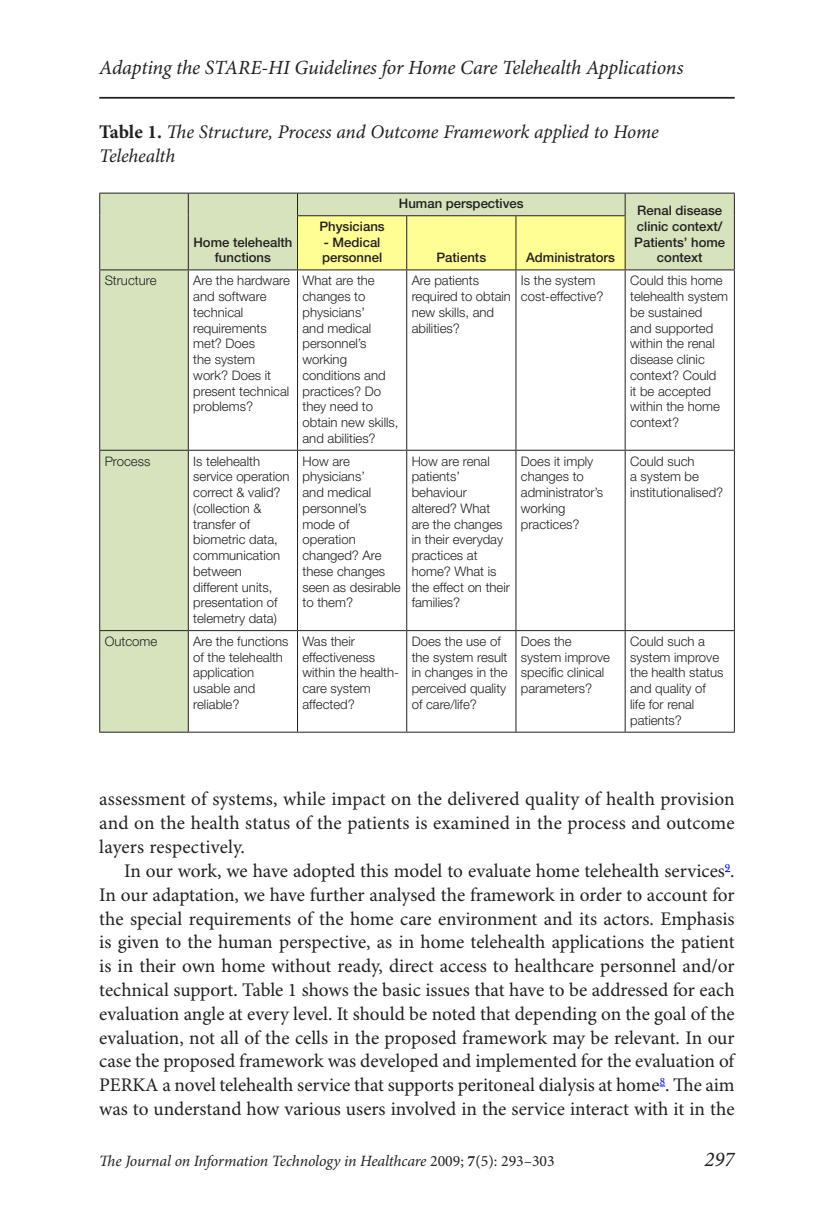
<style>
.page{position:relative;width:834px;height:1216px;background:#fff}
.page>*{position:absolute;margin:0;border:0;box-sizing:border-box;transform-origin:0 0}
.t1{font:italic 21px "Minion Pro";color:#231f20}
.t2{font:italic 20.12px "Minion Pro";letter-spacing:-.01em;color:#231f20}
.Body_Text{font:19.25px/23.8px "Minion Pro";color:#231f20;text-align:justify}
.Figure_Title{font:italic 19.25px/23.8px "Minion Pro";letter-spacing:-.01em;color:#231f20}
.t3{font:italic 15.75px "Minion Pro";letter-spacing:-.01em;color:#231f20}
.t4{font:300 13.12px/15.8px "Helvetica Neue";color:#231f20}
.t5{font:500 13.12px/15.8px "Helvetica Neue";color:#231f20;text-align:center}
.s1{font-weight:700;font-style:normal}
.s2{font-style:normal}
</style>
<div class="page">
<hr style="left:99px;top:97px;width:635px;height:2px;background:#231f20">
<svg style="left:100px;top:194px;width:633px;height:537px"></svg>
<hr style="left:99px;top:193px;width:89px;height:1px;background:#231f20">
<svg style="left:99px;top:193px;width:1px;height:23px"></svg>
<hr style="left:188px;top:193px;width:109px;height:1px;background:#231f20">
<svg style="left:188px;top:193px;width:1px;height:23px"></svg>
<hr style="left:99px;top:216px;width:1px;height:53px;background:#231f20">
<hr style="left:188px;top:216px;width:1px;height:53px;background:#231f20">
<hr style="left:625px;top:193px;width:109px;height:1px;background:#231f20">
<svg style="left:297px;top:193px;width:328px;height:76px;background:#f0f39d"></svg>
<svg style="left:733px;top:193px;width:1px;height:23px"></svg>
<hr style="left:733px;top:216px;width:1px;height:53px;background:#231f20">
<hr style="left:297px;top:215px;width:109px;height:1px;background:#231f20">
<hr style="left:297px;top:216px;width:1px;height:53px;background:#231f20">
<hr style="left:406px;top:215px;width:110px;height:1px;background:#231f20">
<hr style="left:406px;top:216px;width:1px;height:53px;background:#231f20">
<hr style="left:516px;top:215px;width:109px;height:1px;background:#231f20">
<hr style="left:515px;top:216px;width:1px;height:53px;background:#231f20">
<hr style="left:624px;top:216px;width:1px;height:53px;background:#231f20">
<hr style="left:99px;top:269px;width:89px;height:1px;background:#231f20">
<hr style="left:99px;top:270px;width:1px;height:180px;background:#231f20">
<hr style="left:188px;top:269px;width:109px;height:1px;background:#231f20">
<hr style="left:188px;top:270px;width:1px;height:180px;background:#231f20">
<hr style="left:297px;top:269px;width:109px;height:1px;background:#231f20">
<hr style="left:297px;top:270px;width:1px;height:180px;background:#231f20">
<hr style="left:406px;top:269px;width:110px;height:1px;background:#231f20">
<hr style="left:406px;top:270px;width:1px;height:180px;background:#231f20">
<hr style="left:516px;top:269px;width:109px;height:1px;background:#231f20">
<hr style="left:515px;top:270px;width:1px;height:180px;background:#231f20">
<hr style="left:625px;top:269px;width:109px;height:1px;background:#231f20">
<hr style="left:624px;top:270px;width:1px;height:180px;background:#231f20">
<hr style="left:733px;top:270px;width:1px;height:180px;background:#231f20">
<hr style="left:99px;top:450px;width:89px;height:1px;background:#231f20">
<hr style="left:99px;top:450px;width:1px;height:180px;background:#231f20">
<hr style="left:188px;top:450px;width:109px;height:1px;background:#231f20">
<hr style="left:188px;top:450px;width:1px;height:180px;background:#231f20">
<hr style="left:297px;top:450px;width:109px;height:1px;background:#231f20">
<hr style="left:297px;top:450px;width:1px;height:180px;background:#231f20">
<hr style="left:406px;top:450px;width:110px;height:1px;background:#231f20">
<hr style="left:406px;top:450px;width:1px;height:180px;background:#231f20">
<hr style="left:516px;top:450px;width:109px;height:1px;background:#231f20">
<hr style="left:515px;top:450px;width:1px;height:180px;background:#231f20">
<hr style="left:625px;top:450px;width:109px;height:1px;background:#231f20">
<hr style="left:624px;top:450px;width:1px;height:180px;background:#231f20">
<hr style="left:733px;top:450px;width:1px;height:180px;background:#231f20">
<hr style="left:99px;top:630px;width:89px;height:1px;background:#231f20">
<hr style="left:99px;top:631px;width:1px;height:100px;background:#231f20">
<hr style="left:188px;top:630px;width:109px;height:1px;background:#231f20">
<hr style="left:188px;top:631px;width:1px;height:100px;background:#231f20">
<hr style="left:297px;top:630px;width:109px;height:1px;background:#231f20">
<hr style="left:297px;top:631px;width:1px;height:100px;background:#231f20">
<hr style="left:406px;top:630px;width:110px;height:1px;background:#231f20">
<hr style="left:406px;top:631px;width:1px;height:100px;background:#231f20">
<hr style="left:516px;top:630px;width:109px;height:1px;background:#231f20">
<hr style="left:515px;top:631px;width:1px;height:100px;background:#231f20">
<hr style="left:625px;top:630px;width:109px;height:1px;background:#231f20">
<hr style="left:624px;top:631px;width:1px;height:100px;background:#231f20">
<hr style="left:733px;top:631px;width:1px;height:100px;background:#231f20">
<hr style="left:99px;top:731px;width:89px;height:1px;background:#231f20">
<hr style="left:188px;top:731px;width:109px;height:1px;background:#231f20">
<hr style="left:297px;top:731px;width:109px;height:1px;background:#231f20">
<hr style="left:406px;top:731px;width:110px;height:1px;background:#231f20">
<hr style="left:516px;top:731px;width:109px;height:1px;background:#231f20">
<hr style="left:625px;top:731px;width:109px;height:1px;background:#231f20">
<h2 class="t2" style="left:99px;top:56px;width:585px">Adapting the STARE-HI Guidelines for Home Care Telehealth Applications</h2>
<p class="Figure_Title" style="left:99px;top:121px;width:561px"><span class="s1">Table 1.</span> The Structure, Process and Outcome Framework applied to Home<br>Telehealth</p>
<p class="t5" style="left:193px;top:234px;width:100px">Home telehealth functions</p>
<p class="t5" style="left:319px;top:218px;width:67px">Physicians</p>
<p class="t5" style="left:322px;top:234px;width:62px;text-align:left">- Medical personnel</p>
<p class="t5" style="left:399px;top:196px;width:126px">Human perspectives</p>
<p class="t5" style="left:436px;top:250px;width:51px">Patients</p>
<p class="t5" style="left:526px;top:250px;width:90px">Administrators</p>
<p class="t5" style="left:634px;top:202px;width:92px">Renal disease clinic context/<br>Patients’ home context</p>
<p class="t4" style="left:105px;top:272px;width:53px">Structure</p>
<p class="t4" style="left:193px;top:272px;width:98px">Are the hardware and software technical requirements met? Does<br>the system work? Does it present technical problems?</p>
<p class="t4" style="left:302px;top:272px;width:98px">What are the changes to physicians’<br>and medical personnel’s working conditions and practices? Do they need to obtain new skills, and abilities?</p>
<p class="t4" style="left:411px;top:272px;width:101px">Are patients required to obtain new skills, and abilities?</p>
<p class="t4" style="left:521px;top:272px;width:84px">Is the system cost-effective?</p>
<p class="t4" style="left:630px;top:272px;width:99px">Could this home telehealth system be sustained<br>and supported within the renal disease clinic context? Could<br>it be accepted within the home context?</p>
<p class="t4" style="left:105px;top:453px;width:47px">Process</p>
<p class="t4" style="left:193px;top:453px;width:98px">Is telehealth service operation correct &amp; valid? (collection &amp; transfer of biometric data, communication between different units, presentation of telemetry data)</p>
<p class="t4" style="left:302px;top:453px;width:100px">How are physicians’<br>and medical personnel’s mode of operation changed? Are these changes seen as desirable to them?</p>
<p class="t4" style="left:411px;top:453px;width:100px">How are renal patients’ behaviour altered? What are the changes in their everyday practices at home? What is the effect on their families?</p>
<p class="t4" style="left:521px;top:453px;width:84px">Does it imply changes to administrator’s working practices?</p>
<p class="t4" style="left:630px;top:453px;width:95px">Could such<br>a system be institutionalised?</p>
<p class="t4" style="left:105px;top:633px;width:54px">Outcome</p>
<p class="t4" style="left:193px;top:633px;width:97px">Are the functions of the telehealth application usable and reliable?</p>
<p class="t4" style="left:302px;top:633px;width:98px">Was their effectiveness within the health&shy;care system affected?</p>
<p class="t4" style="left:411px;top:633px;width:97px">Does the use of the system result in changes in the perceived quality of care/life?</p>
<p class="t4" style="left:521px;top:633px;width:90px">Does the system improve specific clinical parameters?</p>
<p class="t4" style="left:630px;top:633px;width:95px">Could such a system improve the health status and quality of life for renal patients?</p>
<p class="Body_Text" style="left:99px;top:788px;width:636px">assessment of systems, while impact on the delivered quality of health provision and on the health status of the patients is examined in the process and outcome layers respectively.</p>
<p class="Body_Text" style="left:99px;top:859px;width:636px;text-indent:25px">In our work, we have adopted this model to evaluate home telehealth services<sup>9</sup>.<br>In our adaptation, we have further analysed the framework in order to account for the special requirements of the home care environment and its actors. Emphasis is given to the human perspective, as in home telehealth applications the patient is in their own home without ready, direct access to healthcare personnel and/or technical support. Table 1 shows the basic issues that have to be addressed for each evaluation angle at every level. It should be noted that depending on the goal of the evaluation, not all of the cells in the proposed framework may be relevant. In our case the proposed framework was developed and implemented for the evaluation of PERKA a novel telehealth service that supports peritoneal dialysis at home<sup>8</sup>. The aim was to understand how various users involved in the service interact with it in the</p>
<p class="t3" style="left:99px;top:1151px;width:457px">The Journal on Information Technology in Healthcare <span class="s2">2009;</span> <span class="s1">7</span><span class="s2">(5): 293–303</span></p>
<h1 class="t1" style="left:704px;top:1146px;width:32px">297</h1>
</div>
